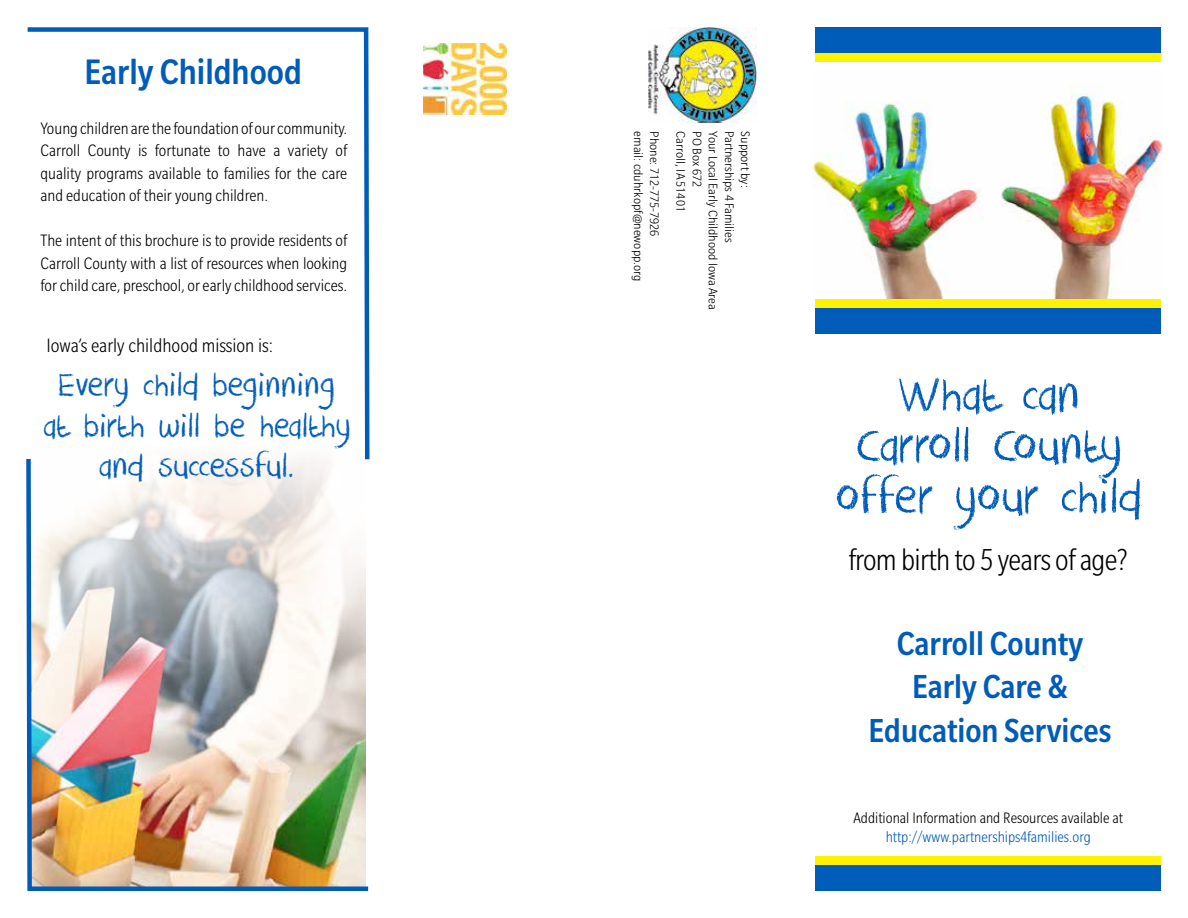
<style>
.page{position:relative;width:1188px;height:918px;background:#fff}
.page>*{position:absolute;margin:0;border:0;box-sizing:border-box;transform-origin:0 0}
.t1{font:55.5px/51px "DK Crayon Crumble";color:#005cb9;text-align:center}
.t2{font:500 condensed 38.55px "Slate Std";color:#005cb9}
.t3{font:37.95px/40.5px "DK Crayon Crumble";color:#005cb9;text-align:center}
.t4{font:500 condensed 36.3px/43.5px "Slate Std";color:#005cb9;text-align:center}
.t5{font:300 condensed 33px "Slate Std";letter-spacing:-.02em;color:#000}
.t6{font:300 condensed 21px "Slate Std";color:#000}
.t7{font:300 condensed 18px/22.5px "Slate Std";color:#000;text-align:justify}
.t8{font:300 condensed 16.5px "Slate Std";color:#000}
.t9{font:300 condensed 16.5px "Slate Std";color:#005cb9}
.t10{font:300 condensed 13.5px "Slate Std";color:#000;scale:1.09 1}
</style>
<div class="page">
<img style="left:813px;top:84px;width:349px;height:215px">
<img style="left:26px;top:464px;width:343px;height:427px">
<svg style="left:26px;top:27px;width:344px;height:437px"></svg>
<div style="left:816px;top:43px;width:345px;height:19px;background:#fff200"></div>
<div style="left:816px;top:27px;width:345px;height:26px;background:#005cb9"></div>
<div style="left:816px;top:299px;width:345px;height:18px;background:#fff200"></div>
<div style="left:816px;top:308px;width:345px;height:26px;background:#005cb9"></div>
<div style="left:816px;top:856px;width:345px;height:19px;background:#fff200"></div>
<div style="left:816px;top:865px;width:345px;height:26px;background:#005cb9"></div>
<img style="left:423px;top:43px;width:83px;height:71px">
<img style="left:648px;top:27px;width:108px;height:95px">
<h2 class="t2" style="left:85px;top:52px;width:219px">Early Childhood</h2>
<p class="t7" style="left:41px;top:117px;width:308px">Young children are the foundation of our community.<br>Carroll County is fortunate to have a variety of quality programs available to families for the care and education of their young children.</p>
<p class="t7" style="left:41px;top:229px;width:308px">The intent of this brochure is to provide residents of Carroll County with a list of resources when looking for child care, preschool, or early childhood services.</p>
<p class="t6" style="left:47px;top:335px;width:228px">Iowa’s early childhood mission is:</p>
<h3 class="t3" style="left:43px;top:366px;width:309px">Every child beginning at birth will be healthy and successful.</h3>
<p class="t10" style="left:645px;top:131px;width:139px;rotate:90deg">email: cduhrkopf@newopp.org</p>
<p class="t10" style="left:661px;top:131px;width:98px;rotate:90deg">Phone: 712-775-7926</p>
<p class="t10" style="left:688px;top:131px;width:75px;rotate:90deg">Carroll, IA 51401</p>
<p class="t10" style="left:704px;top:131px;width:52px;rotate:90deg">PO Box 672</p>
<p class="t10" style="left:720px;top:131px;width:165px;rotate:90deg">Your Local Early Childhood Iowa Area</p>
<p class="t10" style="left:736px;top:131px;width:103px;rotate:90deg">Partnerships 4 Families</p>
<p class="t10" style="left:752px;top:131px;width:53px;rotate:90deg">Support by:</p>
<h1 class="t1" style="left:835px;top:371px;width:308px">What can<br>Carroll County offer your child</h1>
<h3 class="t5" style="left:849px;top:543px;width:281px">from birth to 5 years of age?</h3>
<h3 class="t4" style="left:869px;top:621px;width:244px">Carroll County<br>Early Care &amp;<br>Education Services</h3>
<p class="t8" style="left:853px;top:809px;width:271px">Additional Information and Resources available at</p>
<p class="t9" style="left:886px;top:829px;width:207px">http://www.partnerships4families.org</p>
</div>
